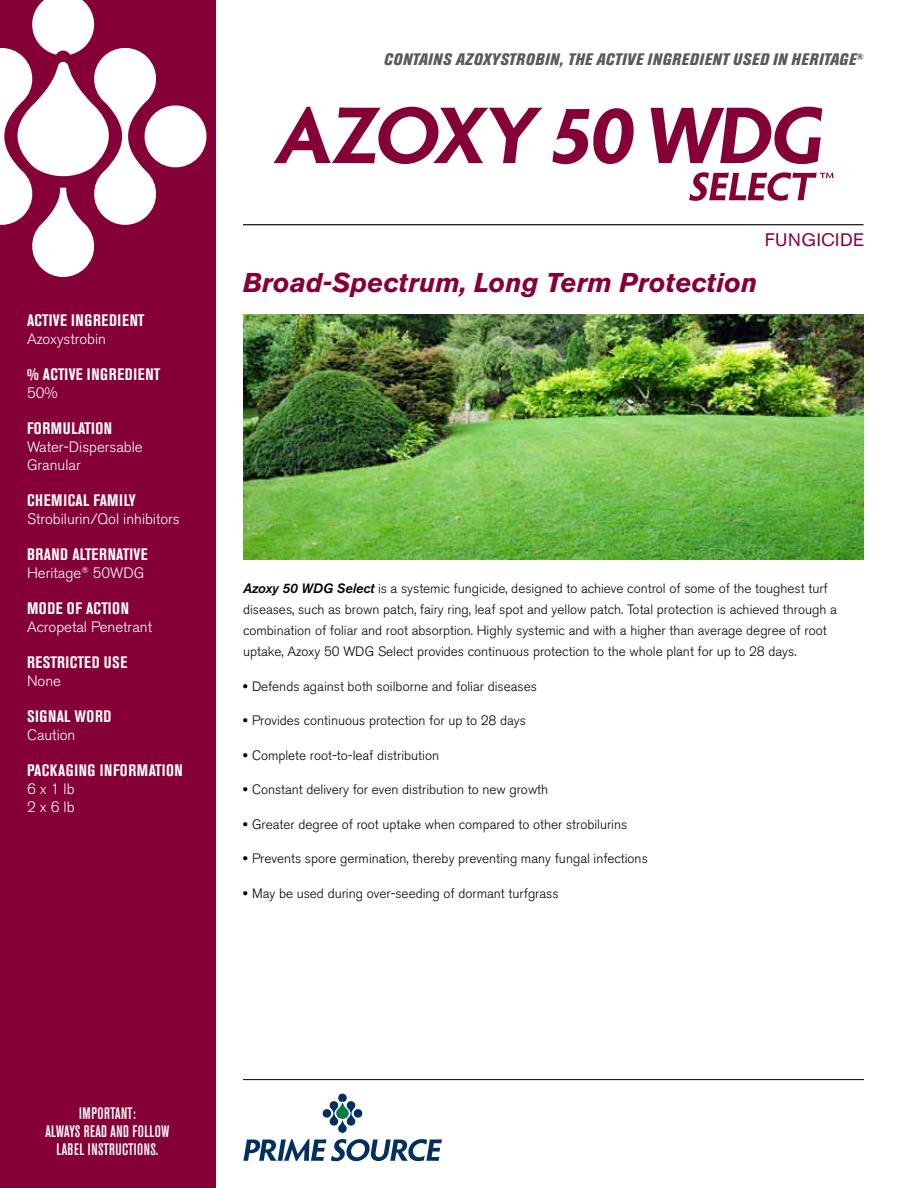
<style>
.page{position:relative;width:918px;height:1188px;background:#fff}
.page>*{position:absolute;margin:0;border:0;box-sizing:border-box;transform-origin:0 0}
.t1{font:italic 700 27px "Akzidenz Grotesk BE";color:#860038}
.t2{font:18px "Akzidenz Grotesk BE";letter-spacing:.02em;color:#860038}
.t3{font:700 condensed 16.5px "Akzidenz Grotesk BE";letter-spacing:.035em;color:#fff}
.t4{font:italic 800 condensed 16.5px "Akzidenz Grotesk BE";letter-spacing:.04em;color:#58595b}
.t5{font:500 condensed 16.5px/18px "Akzidenz Grotesk BE";letter-spacing:.02em;color:#fff;text-align:center}
.t6{font:300 15px/18px "Akzidenz Grotesk BE";color:#fff}
.t7{font:300 13.5px/21px "Akzidenz Grotesk BE";color:#000}
.s1{font-weight:500;font-style:italic}
.s2{font-family:"Akzidenz Grotesk BE Super";font-weight:400}
</style>
<div class="page">
<svg style="left:322px;top:1094px;width:41px;height:39px"></svg>
<svg style="left:243px;top:1139px;width:199px;height:22px"></svg>
<hr style="left:243px;top:224px;width:621px;height:1px;background:#000">
<svg style="left:273px;top:107px;width:269px;height:57px"></svg>
<svg style="left:552px;top:108px;width:82px;height:56px"></svg>
<svg style="left:651px;top:107px;width:171px;height:57px"></svg>
<svg style="left:689px;top:172px;width:145px;height:29px"></svg>
<hr style="left:243px;top:1079px;width:621px;height:1px;background:#000">
<div style="left:0;top:0;width:216px;height:1188px;background:#860038"></div>
<svg style="left:0;top:0;width:207px;height:277px"></svg>
<img style="left:243px;top:314px;width:621px;height:245px">
<p class="t4" style="left:384px;top:51px;width:482px">CONTAINS AZOXYSTROBIN, THE ACTIVE INGREDIENT USED IN HERITAGE<sup>®</sup></p>
<p class="t3" style="left:27px;top:311px;width:119px">ACTIVE INGREDIENT</p>
<p class="t6" style="left:27px;top:330px;width:81px">Azoxystrobin</p>
<p class="t3" style="left:27px;top:365px;width:135px">% ACTIVE INGREDIENT</p>
<p class="t6" style="left:27px;top:384px;width:32px">50%</p>
<p class="t3" style="left:27px;top:419px;width:87px">FORMULATION</p>
<p class="t6" style="left:27px;top:438px;width:117px">Water-Dispersable<br>Granular</p>
<p class="t3" style="left:27px;top:491px;width:110px">CHEMICAL FAMILY</p>
<p class="t6" style="left:27px;top:510px;width:154px">Strobilurin/Qol inhibitors</p>
<p class="t3" style="left:27px;top:545px;width:122px">BRAND ALTERNATIVE</p>
<p class="t6" style="left:27px;top:564px;width:119px">Heritage<sup>®</sup> 50WDG</p>
<p class="t3" style="left:27px;top:599px;width:104px">MODE OF ACTION</p>
<p class="t6" style="left:27px;top:618px;width:127px">Acropetal Penetrant</p>
<p class="t3" style="left:27px;top:653px;width:102px">RESTRICTED USE</p>
<p class="t6" style="left:27px;top:672px;width:36px">None</p>
<p class="t3" style="left:27px;top:707px;width:86px">SIGNAL WORD</p>
<p class="t6" style="left:27px;top:726px;width:50px">Caution</p>
<p class="t3" style="left:27px;top:761px;width:157px">PACKAGING INFORMATION</p>
<p class="t6" style="left:27px;top:780px;width:49px">6 x 1 lb<br>2 x 6 lb</p>
<h2 class="t2" style="left:765px;top:229px;width:101px">FUNGICIDE</h2>
<h1 class="t1" style="left:243px;top:267px;width:516px">Broad-Spectrum, Long Term Protection</h1>
<p class="t7" style="left:243px;top:578px;width:595px"><span class="s1">Azoxy 50 WDG Select</span> is a systemic fungicide, designed to achieve control of some of the toughest turf diseases, such as brown patch, fairy ring, leaf spot and yellow patch. Total protection is achieved through a combination of foliar and root absorption. Highly systemic and with a higher than average degree of root uptake, Azoxy 50 WDG Select provides continuous protection to the whole plant for up to 28 days.</p>
<p class="t7" style="left:243px;top:676px;width:295px"><span class="s2">•</span> Defends against both soilborne and foliar diseases</p>
<p class="t7" style="left:243px;top:710px;width:285px"><span class="s2">•</span> Provides continuous protection for up to 28 days</p>
<p class="t7" style="left:243px;top:745px;width:198px"><span class="s2">•</span> Complete root-to-leaf distribution</p>
<p class="t7" style="left:243px;top:779px;width:307px"><span class="s2">•</span> Constant delivery for even distribution to new growth</p>
<p class="t7" style="left:243px;top:814px;width:386px"><span class="s2">•</span> Greater degree of root uptake when compared to other strobilurins</p>
<p class="t7" style="left:243px;top:848px;width:406px"><span class="s2">•</span> Prevents spore germination, thereby preventing many fungal infections</p>
<p class="t7" style="left:243px;top:883px;width:317px"><span class="s2">•</span> May be used during over-seeding of dormant turfgrass</p>
<p class="t5" style="left:45px;top:1104px;width:126px">IMPORTANT:<br>ALWAYS READ AND FOLLOW<br>LABEL INSTRUCTIONS.</p>
</div>
